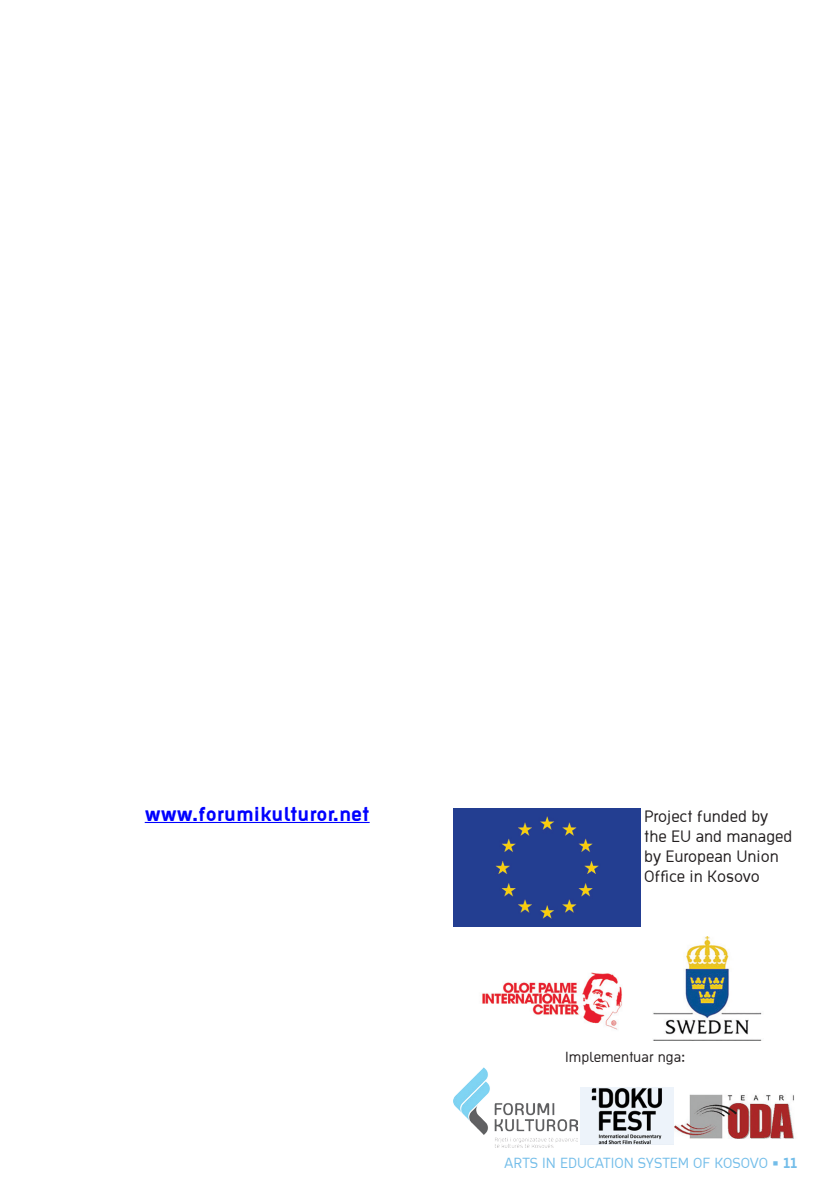
<style>
.page{position:relative;width:840px;height:1191px;background:#fff}
.page>*{position:absolute;margin:0;border:0;box-sizing:border-box;transform-origin:0 0}
.t1{font:700 22px "Ekstropia";color:#00f}
.body{font:18px/20px "Ekstropia";color:#231f20}
.t2{font:16px "Ekstropia";color:#73bde9}
.body-2{font:16px "Ekstropia";color:#231f20}
.s1{font-weight:700}
</style>
<div class="page">
<div style="left:453px;top:808px;width:186px;height:118px;background:#233e91"></div>
<img style="left:580px;top:1087px;width:93px;height:57px">
<img style="left:674px;top:1094px;width:120px;height:44px">
<img style="left:453px;top:1067px;width:124px;height:80px">
<img style="left:482px;top:972px;width:140px;height:58px">
<img style="left:653px;top:936px;width:109px;height:104px">
<hr style="left:145px;top:822px;width:224px;height:1px;background:#00f">
<p class="t1" style="left:145px;top:800px;width:226px">www.forumikulturor.net</p>
<p class="body" style="left:643px;top:805px;width:149px">Project funded by the EU and managed</p>
<p class="body" style="left:643px;top:845px;width:136px">by European Union<br>Office in Kosovo</p>
<p class="body-2" style="left:565px;top:1048px;width:122px">Implementuar nga:</p>
<p class="t2" style="left:504px;top:1153px;width:294px">ARTS IN EDUCATION SYSTEM OF KOSOVO • <span class="s1">11</span></p>
</div>
